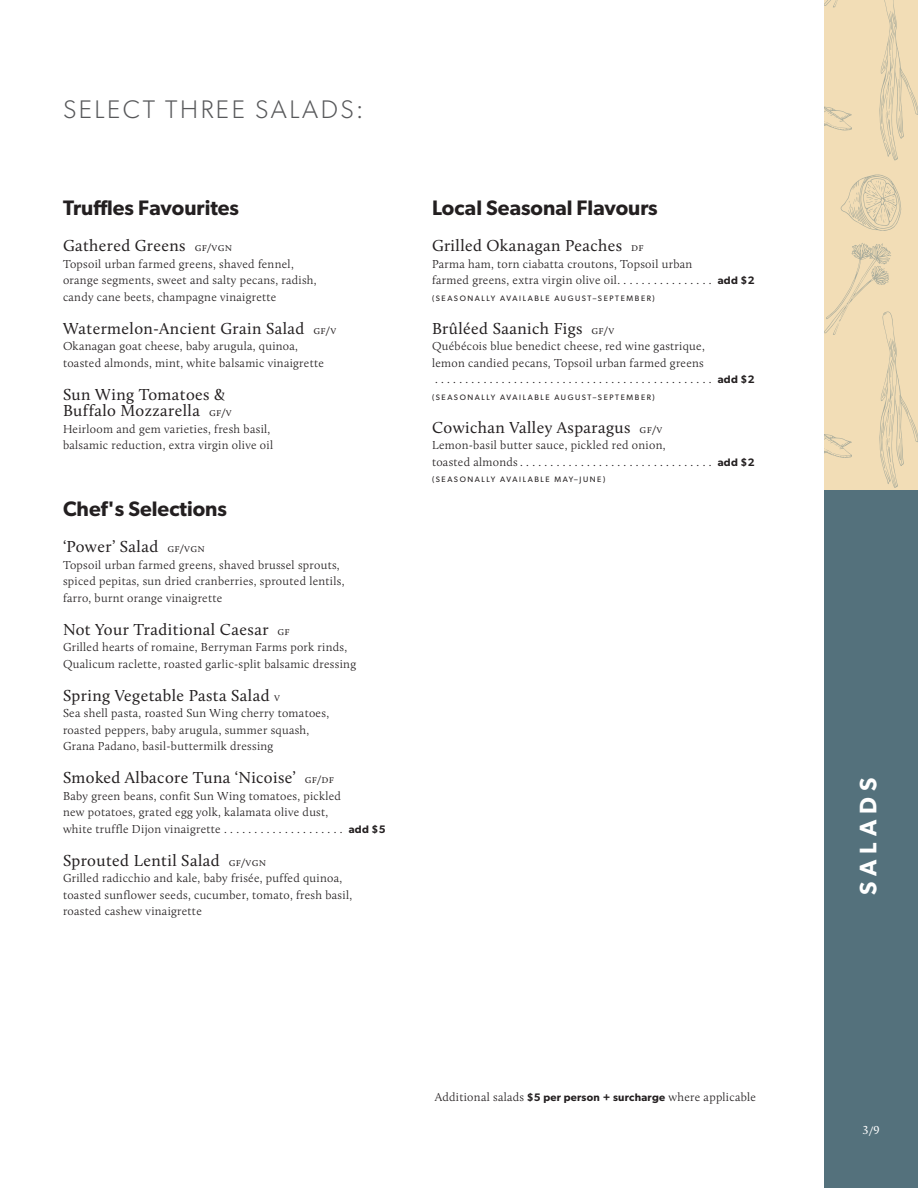
<style>
.page{position:relative;width:918px;height:1188px;background:#fff}
.page>*{position:absolute;margin:0;border:0;box-sizing:border-box;transform-origin:0 0}
.SELECT{font:300 25.5px "Gibson";letter-spacing:.1em;color:#57585a}
.Page_header{font:600 24px "Gibson";letter-spacing:.245em;color:#fff}
.Section_Headers{font:600 21px "Gibson";color:#231f20}
.Dish_Heads{font:16.5px/16.5px "Calluna";letter-spacing:.025em;color:#231f20}
.body{font:300 12px/16.5px "Calluna";letter-spacing:.025em;color:#231f20}
.page_numbers{font:12px "Calluna";color:#fff}
.body-2{font:600 10.95px "Gibson";letter-spacing:.025em;color:#231f20}
.body-3{font:7.8px "Gibson";letter-spacing:.2em;color:#231f20}
.s1{font-weight:300;font-size:12px}
.s2{font-family:"Gibson";font-weight:600;font-size:10.95px}
</style>
<div class="page">
<div style="left:824px;top:490px;width:94px;height:698px;background:#54717c"></div>
<div style="left:824px;top:0;width:94px;height:490px;background:#f2ddb6"></div>
<svg style="left:841px;top:174px;width:60px;height:57px"></svg>
<svg style="left:824px;top:0;width:94px;height:160px"></svg>
<svg style="left:824px;top:243px;width:94px;height:245px"></svg>
<p class="SELECT" style="left:63px;top:94px;width:302px">SELECT THREE SALADS:</p>
<p class="Section_Headers" style="left:63px;top:196px;width:178px">Truffles Favourites</p>
<p class="Dish_Heads" style="left:63px;top:238px;width:171px">Gathered Greens <span class="s1">gf/vgn</span></p>
<p class="body" style="left:63px;top:256px;width:255px">Topsoil urban farmed greens, shaved fennel, orange segments, sweet and salty pecans, radish, candy cane beets, champagne vinaigrette</p>
<p class="Dish_Heads" style="left:63px;top:320px;width:275px">Watermelon-Ancient Grain Salad <span class="s1">gf/v</span></p>
<p class="body" style="left:63px;top:338px;width:262px">Okanagan goat cheese, baby arugula, quinoa, toasted almonds, mint, white balsamic vinaigrette</p>
<p class="Dish_Heads" style="left:63px;top:386px;width:170px">Sun Wing Tomatoes &amp;<br>Buffalo Mozzarella <span class="s1">gf/v</span></p>
<p class="body" style="left:63px;top:421px;width:212px">Heirloom and gem varieties, fresh basil, balsamic reduction, extra virgin olive oil</p>
<p class="Section_Headers" style="left:63px;top:496px;width:165px">Chef's Selections</p>
<p class="Dish_Heads" style="left:63px;top:538px;width:143px">‘Power’ Salad <span class="s1">gf/vgn</span></p>
<p class="body" style="left:63px;top:556px;width:283px">Topsoil urban farmed greens, shaved brussel sprouts, spiced pepitas, sun dried cranberries, sprouted lentils, farro, burnt orange vinaigrette</p>
<p class="Dish_Heads" style="left:63px;top:621px;width:228px">Not Your Traditional Caesar <span class="s1">gf</span></p>
<p class="body" style="left:63px;top:639px;width:295px">Grilled hearts of romaine, Berryman Farms pork rinds,<br>Qualicum raclette, roasted garlic-split balsamic dressing</p>
<p class="Dish_Heads" style="left:63px;top:687px;width:219px">Spring Vegetable Pasta Salad <span class="s1">v</span></p>
<p class="body" style="left:63px;top:705px;width:268px">Sea shell pasta, roasted Sun Wing cherry tomatoes, roasted peppers, baby arugula, summer squash,<br>Grana Padano, basil-buttermilk dressing</p>
<p class="Dish_Heads" style="left:63px;top:769px;width:273px">Smoked Albacore Tuna ‘Nicoise’ <span class="s1">gf/df</span></p>
<p class="body" style="left:63px;top:787px;width:280px">Baby green beans, confit Sun Wing tomatoes, pickled new potatoes, grated egg yolk, kalamata olive dust, white truffle Dijon vinaigrette .....................</p>
<p class="body-2" style="left:349px;top:822px;width:38px">add $5</p>
<p class="Dish_Heads" style="left:63px;top:852px;width:205px">Sprouted Lentil Salad <span class="s1">gf/vgn</span></p>
<p class="body" style="left:63px;top:870px;width:291px">Grilled radicchio and kale, baby frisée, puffed quinoa, toasted sunflower seeds, cucumber, tomato, fresh basil, roasted cashew vinaigrette</p>
<p class="Section_Headers" style="left:432px;top:196px;width:227px">Local Seasonal Flavours</p>
<p class="Dish_Heads" style="left:432px;top:238px;width:213px">Grilled Okanagan Peaches <span class="s1">df</span></p>
<p class="body" style="left:432px;top:256px;width:262px">Parma ham, torn ciabatta croutons, Topsoil urban farmed greens, extra virgin olive oil ................</p>
<p class="body-2" style="left:718px;top:274px;width:38px">add $2</p>
<p class="body-3" style="left:432px;top:294px;width:224px">(SEASONALLY AVAILABLE AUGUST–SEPTEMBER)</p>
<p class="Dish_Heads" style="left:432px;top:320px;width:184px">Brûléed Saanich Figs <span class="s1">gf/v</span></p>
<p class="body" style="left:432px;top:338px;width:324px">Québécois blue benedict cheese, red wine gastrique,<br>lemon candied pecans, Topsoil urban farmed greens<br>. . . . . . . . . . . . . . . . . . . . . . . . . . . . . . . . . . . . . . . . . . . . . . <span class="s2">add $2</span></p>
<p class="body-3" style="left:432px;top:393px;width:224px">(SEASONALLY AVAILABLE AUGUST–SEPTEMBER)</p>
<p class="Dish_Heads" style="left:432px;top:419px;width:232px">Cowichan Valley Asparagus <span class="s1">gf/v</span></p>
<p class="body" style="left:432px;top:437px;width:235px">Lemon-basil butter sauce, pickled red onion, toasted almonds ................................</p>
<p class="body-2" style="left:718px;top:456px;width:38px">add $2</p>
<p class="body-3" style="left:432px;top:475px;width:175px">(SEASONALLY AVAILABLE MAY–JUNE)</p>
<p class="body" style="left:435px;top:1089px;width:323px">Additional salads <span class="s2">$5 per person + surcharge</span> where applicable</p>
<p class="Page_header" style="left:854px;top:895px;width:119px;rotate:-90deg">SALADS</p>
<p class="page_numbers" style="left:863px;top:1123px;width:19px">3/9</p>
</div>
